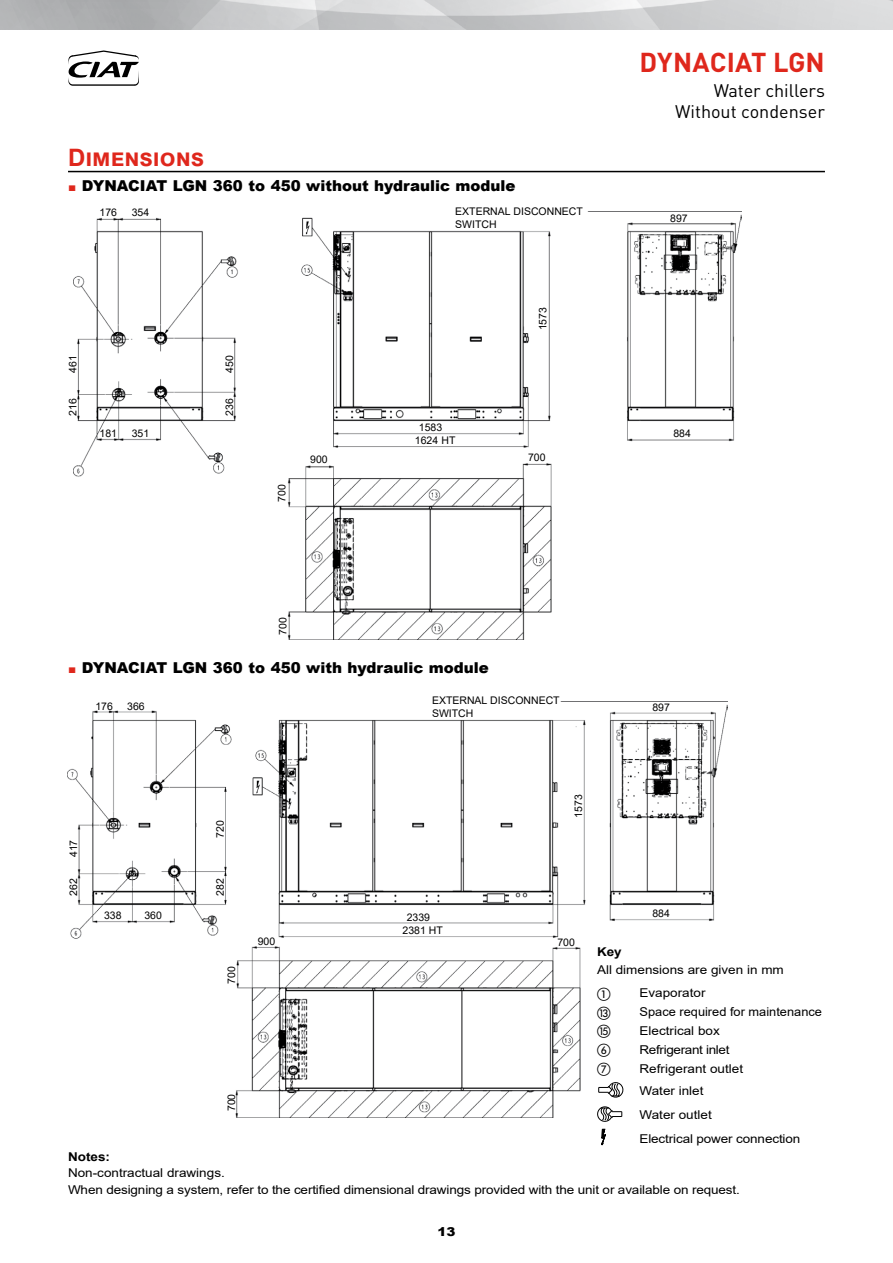
<style>
.page{position:relative;width:893px;height:1263px;background:#fff}
.page>*{position:absolute;margin:0;border:0;box-sizing:border-box;transform-origin:0 0}
.t1{font:700 27px "DIN Pro";letter-spacing:.01em;color:#df271c}
.t2{font:700 24px "Arial";color:#df271c}
.t3{font:18px/21.6px "DIN Pro";color:#000;text-align:right}
.t4{font:900 15px "Arial";color:#000}
.t5{font:12.15px/16.2px "Arial";letter-spacing:-.01em;color:#000;scale:1.11 1}
.t6{font:12.15px "Arial";letter-spacing:-.01em;color:#000;scale:1.06 1}
.t7{font:700 12.15px "Arial";color:#000;scale:1.11 1}
.t8{font:900 12.15px "Arial";color:#000;scale:1.11 1}
.t9{font:10.5px/12.6px "Arial";color:#000}
.s1{font-weight:400;font-size:12.15px;color:#df271c}
</style>
<div class="page">
<svg style="left:68px;top:50px;width:71px;height:36px"></svg>
<img style="left:73px;top:211px;width:668px;height:428px">
<img style="left:68px;top:701px;width:659px;height:416px">
<svg style="left:598px;top:1082px;width:25px;height:15px"></svg>
<svg style="left:597px;top:1106px;width:25px;height:16px"></svg>
<svg style="left:601px;top:1128px;width:5px;height:18px"></svg>
<hr style="left:68px;top:171px;width:757px;height:1px;background:#000">
<svg style="left:597px;top:987px;width:13px;height:13px"></svg>
<svg style="left:597px;top:1006px;width:13px;height:13px"></svg>
<svg style="left:597px;top:1025px;width:13px;height:13px"></svg>
<svg style="left:597px;top:1044px;width:13px;height:13px"></svg>
<svg style="left:597px;top:1063px;width:13px;height:13px"></svg>
<h1 class="t1" style="left:639px;top:44px;width:187px">DYNACIAT LGN</h1>
<h2 class="t2" style="left:68px;top:141px;width:138px">Dimensions</h2>
<p class="t4" style="left:68px;top:175px;width:449px"><span class="s1">■</span> DYNACIAT LGN 360 to 450 without hydraulic module</p>
<p class="t9" style="left:100px;top:206px;width:19px">176</p>
<p class="t9" style="left:132px;top:206px;width:19px">354</p>
<p class="t9" style="left:455px;top:205px;width:129px">EXTERNAL DISCONNECT<br>SWITCH</p>
<p class="t9" style="left:537px;top:330px;width:25px;rotate:-90deg">1573</p>
<p class="t9" style="left:66px;top:372px;width:19px;rotate:-90deg">461</p>
<p class="t9" style="left:223px;top:372px;width:19px;rotate:-90deg">450</p>
<p class="t9" style="left:66px;top:416px;width:19px;rotate:-90deg">216</p>
<p class="t9" style="left:223px;top:416px;width:19px;rotate:-90deg">236</p>
<p class="t9" style="left:100px;top:427px;width:19px">181</p>
<p class="t9" style="left:132px;top:427px;width:19px">351</p>
<p class="t9" style="left:415px;top:421px;width:42px;line-height:13.2px;text-indent:4px">1583<br>1624 HT</p>
<p class="t9" style="left:310px;top:453px;width:19px">900</p>
<p class="t9" style="left:528px;top:451px;width:19px">700</p>
<p class="t9" style="left:275px;top:502px;width:19px;rotate:-90deg">700</p>
<p class="t9" style="left:276px;top:635px;width:19px;rotate:-90deg">700</p>
<p class="t4" style="left:68px;top:657px;width:422px"><span class="s1">■</span> DYNACIAT LGN 360 to 450 with hydraulic module</p>
<h3 class="t3" style="left:675px;top:79px;width:151px">Water chillers<br>Without condenser</h3>
<p class="t9" style="left:670px;top:212px;width:19px">897</p>
<p class="t9" style="left:673px;top:427px;width:19px">884</p>
<p class="t9" style="left:432px;top:694px;width:129px">EXTERNAL DISCONNECT<br>SWITCH</p>
<p class="t9" style="left:95px;top:700px;width:19px">176</p>
<p class="t9" style="left:652px;top:701px;width:19px">897</p>
<p class="t9" style="left:127px;top:700px;width:19px">366</p>
<p class="t9" style="left:214px;top:838px;width:19px;rotate:-90deg">720</p>
<p class="t9" style="left:67px;top:857px;width:19px;rotate:-90deg">417</p>
<p class="t9" style="left:67px;top:896px;width:19px;rotate:-90deg">262</p>
<p class="t9" style="left:214px;top:896px;width:19px;rotate:-90deg">282</p>
<p class="t9" style="left:104px;top:909px;width:19px">338</p>
<p class="t9" style="left:144px;top:909px;width:19px">360</p>
<p class="t9" style="left:225px;top:983px;width:19px;rotate:-90deg">700</p>
<p class="t9" style="left:258px;top:935px;width:19px">900</p>
<p class="t9" style="left:225px;top:1111px;width:19px;rotate:-90deg">700</p>
<p class="t9" style="left:572px;top:817px;width:25px;rotate:-90deg">1573</p>
<p class="t9" style="left:407px;top:910px;width:25px">2339</p>
<p class="t9" style="left:652px;top:907px;width:19px">884</p>
<p class="t9" style="left:403px;top:924px;width:42px">2381 HT</p>
<p class="t9" style="left:557px;top:936px;width:19px">700</p>
<p class="t7" style="left:597px;top:943px;width:24px">Key</p>
<p class="t5" style="left:597px;top:962px;width:170px">All dimensions are given in mm</p>
<p class="t5" style="left:639px;top:985px;width:61px">Evaporator</p>
<p class="t6" style="left:639px;top:1003px;width:174px">Space required for maintenance</p>
<p class="t5" style="left:639px;top:1023px;width:74px">Electrical box</p>
<p class="t5" style="left:639px;top:1042px;width:82px">Refrigerant inlet</p>
<p class="t5" style="left:639px;top:1058px;width:95px;line-height:21.6px">Refrigerant outlet<br>Water inlet</p>
<p class="t5" style="left:639px;top:1102px;width:146px;line-height:23.9px">Water outlet<br>Electrical power connection</p>
<p class="t7" style="left:68px;top:1148px;width:39px">Notes:</p>
<p class="t5" style="left:68px;top:1165px;width:607px">Non-contractual drawings.<br>When designing a system, refer to the certified dimensional drawings provided with the unit or available on request.</p>
<p class="t8" style="left:437px;top:1223px;width:18px">13</p>
</div>
